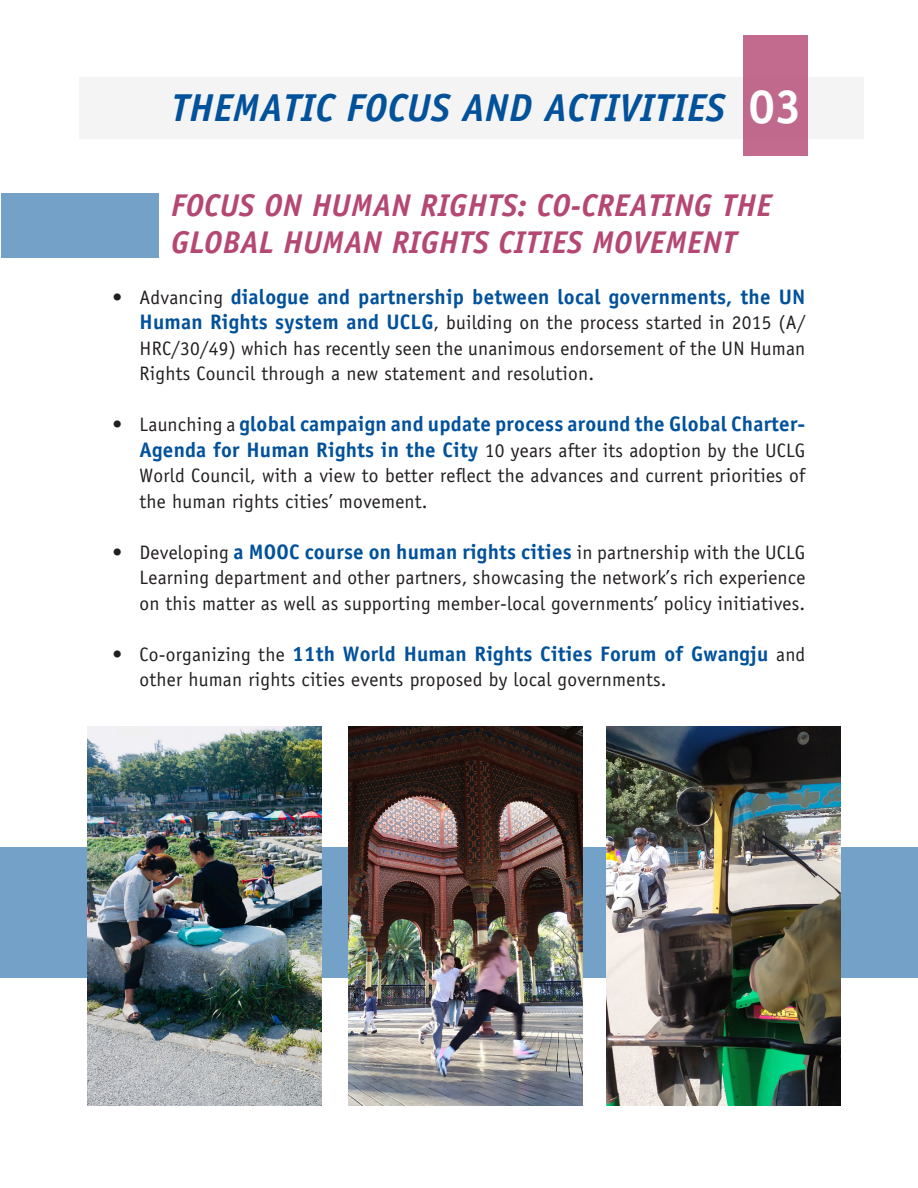
<style>
.page{position:relative;width:918px;height:1188px;background:#fff}
.page>*{position:absolute;margin:0;border:0;box-sizing:border-box;transform-origin:0 0}
.t1{font:700 48px "Officina Sans LT";color:#fff}
.t2{font:italic 700 39px "Officina Sans LT";letter-spacing:.01em;color:#01519b}
.t3{font:italic 700 31.5px/37.5px "Officina Sans LT";letter-spacing:.01em;color:#b54773}
.t4{font:700 21px "Officina Sans LT";letter-spacing:.01em;color:#01519b}
.t5{font:19.5px/25.5px "Officina Sans LT";letter-spacing:.01em;color:#231f20;text-align:justify}
.s1{font-weight:400;font-size:19.5px;color:#231f20}
.s2{font-weight:700;font-size:21px;color:#01519b}
</style>
<div class="page">
<div style="left:79px;top:77px;width:785px;height:62px;background:#f4f4f5"></div>
<div style="left:743px;top:35px;width:64px;height:120px;background:#c1698d"></div>
<div style="left:1px;top:194px;width:157px;height:64px;background:#73a1c7"></div>
<div style="left:0;top:847px;width:918px;height:131px;background:#73a1c7"></div>
<img style="left:88px;top:727px;width:234px;height:378px">
<img style="left:348px;top:727px;width:234px;height:378px">
<img style="left:607px;top:727px;width:234px;height:378px">
<p class="t2" style="left:171px;top:85px;width:555px">THEMATIC FOCUS AND ACTIVITIES</p>
<p class="t1" style="left:748px;top:77px;width:55px">03</p>
<p class="t3" style="left:171px;top:186px;width:602px">FOCUS ON HUMAN RIGHTS: CO-CREATING THE<br>GLOBAL HUMAN RIGHTS CITIES MOVEMENT</p>
<p class="t4" style="left:113px;top:284px;width:694px"><span class="s1">• Advancing</span> dialogue and partnership between local governments, the UN</p>
<p class="t5" style="left:140px;top:310px;width:667px"><span class="s2">Human Rights system and UCLG</span>, building on the process started in 2015 (A/ HRC/30/49) which has recently seen the unanimous endorsement of the UN Human Rights Council through a new statement and resolution.</p>
<p class="t4" style="left:113px;top:411px;width:694px"><span class="s1">• Launching a</span> global campaign and update process around the Global Charter-</p>
<p class="t5" style="left:140px;top:438px;width:667px"><span class="s2">Agenda for Human Rights in the City</span> 10 years after its adoption by the UCLG World Council, with a view to better reflect the advances and current priorities of the human rights cities’ movement.</p>
<p class="t5" style="left:140px;top:540px;width:667px;text-indent:-27px">• Developing <span class="s2">a MOOC course on human rights cities</span> in partnership with the UCLG Learning department and other partners, showcasing the network’s rich experience on this matter as well as supporting member-local governments’ policy initiatives.</p>
<p class="t4" style="left:113px;top:641px;width:694px"><span class="s1">• Co-organizing the</span> 11th World Human Rights Cities Forum of Gwangju <span class="s1">and</span></p>
<p class="t5" style="left:140px;top:667px;width:529px">other human rights cities events proposed by local governments.</p>
</div>
